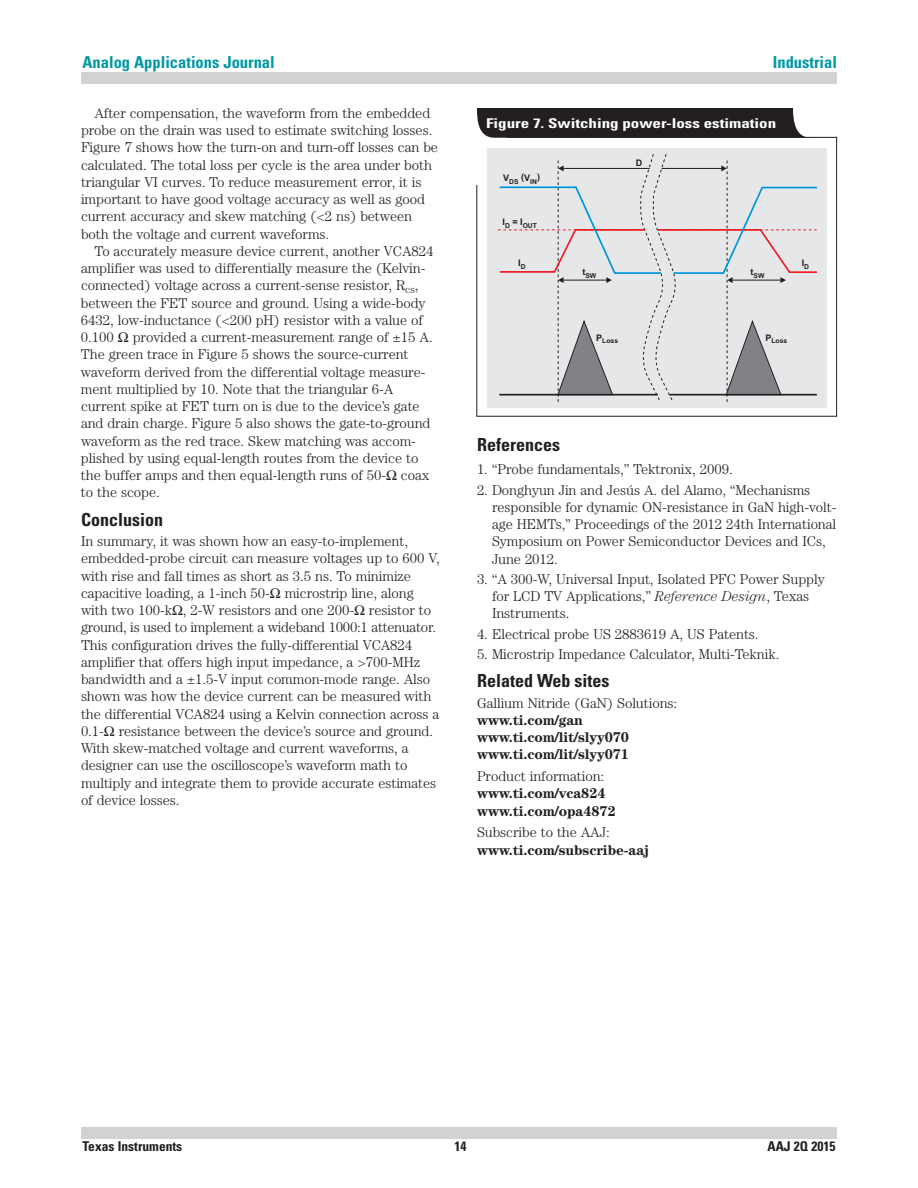
<style>
.page{position:relative;width:918px;height:1188px;background:#fff}
.page>*{position:absolute;margin:0;border:0;box-sizing:border-box;transform-origin:0 0}
.t1{font:700 condensed 18px "Univers";color:#231f20}
.t2{font:700 condensed 16.5px "Univers";color:#0097a4}
.t3{font:300 14.25px/17.2px "Century";letter-spacing:-.005em;color:#231f20}
.t4{font:700 14.25px/17.2px "Century";letter-spacing:-.005em;color:#231f20}
.t5{font:700 condensed 13.5px "Univers";color:#fff;scale:1.26 1}
.t6{font:700 condensed 13.5px "Univers";color:#231f20}
.t7{font:700 9px "Arial";color:#231f20}
.t8{font:700 6.75px "Arial";color:#231f20}
.s1{font-style:italic}
</style>
<div class="page">
<div style="left:81px;top:1127px;width:756px;height:11px;background:#d1d2d4"></div>
<div style="left:81px;top:73px;width:756px;height:11px;background:#d1d2d4"></div>
<div style="left:476px;top:137px;width:361px;height:280px;border:1px solid #231f20"></div>
<div style="left:474px;top:109px;width:33px;height:75px;background:#fff"></div>
<svg style="left:477px;top:108px;width:334px;height:30px;background:#2e2b2c"></svg>
<div style="left:488px;top:148px;width:339px;height:260px;background:#e6e7e9"></div>
<svg style="left:498px;top:154px;width:319px;height:248px"></svg>
<hr style="left:499px;top:394px;width:159px;height:2px;background:#231f20">
<hr style="left:669px;top:394px;width:148px;height:2px;background:#231f20">
<p class="t2" style="left:83px;top:52px;width:194px">Analog Applications Journal</p>
<p class="t2" style="left:773px;top:52px;width:66px">Industrial</p>
<p class="t3" style="left:81px;top:104px;width:359px;text-indent:13px">After compensation, the waveform from the embedded probe on the drain was used to estimate switching losses.<br>Figure 7 shows how the turn-on and turn-off losses can be calculated. The total loss per cycle is the area under both triangular VI curves. To reduce measurement error, it is important to have good voltage accuracy as well as good current accuracy and skew matching (&lt;2 ns) between both the voltage and current waveforms.</p>
<p class="t3" style="left:81px;top:242px;width:354px;text-indent:14px">To accurately measure device current, another VCA824 amplifier was used to differentially measure the (Kelvin&shy;connected) voltage across a current-sense resistor, R<sub>cs</sub>, between the FET source and ground. Using a wide-body 6432, low-inductance (&lt;200 pH) resistor with a value of 0.100</p>
<p class="t5" style="left:486px;top:114px;width:232px">Figure 7. Switching power-loss estimation</p>
<p class="t7" style="left:636px;top:159px;width:8px">D</p>
<p class="t7" style="left:503px;top:174px;width:8px">V</p>
<p class="t7" style="left:521px;top:174px;width:20px">(V )</p>
<p class="t8" style="left:509px;top:179px;width:11px">DS</p>
<p class="t8" style="left:530px;top:179px;width:8px">IN</p>
<p class="t7" style="left:502px;top:218px;width:22px">I = I</p>
<p class="t8" style="left:505px;top:223px;width:6px">D</p>
<p class="t8" style="left:523px;top:223px;width:16px">OUT</p>
<p class="t7" style="left:518px;top:260px;width:9px">I<sub>D</sub></p>
<p class="t7" style="left:802px;top:259px;width:9px">I<sub>D</sub></p>
<p class="t8" style="left:582px;top:273px;width:15px"><sup>t</sup>SW</p>
<p class="t8" style="left:751px;top:273px;width:15px"><sup>t</sup>SW</p>
<p class="t3" style="left:81px;top:328px;width:353px;text-indent:52px">provided a current-measurement range of ±15 A.<br>The green trace in Figure 5 shows the source-current waveform derived from the differential voltage measure&shy;ment multiplied by 10. Note that the triangular 6-A current spike at FET turn on is due to the device’s gate and drain charge. Figure 5 also shows the gate-to-ground waveform as the red trace. Skew matching was accom&shy;plished by using equal-length routes from the device to the buffer amps and then equal-length runs of 50- coax to the scope.</p>
<p class="t1" style="left:81px;top:508px;width:84px">Conclusion</p>
<p class="t3" style="left:81px;top:532px;width:360px">In summary, it was shown how an easy-to-implement, embedded-probe circuit can measure voltages up to 600 V, with rise and fall times as short as 3.5 ns. To minimize capacitive loading, a 1-inch 50- microstrip line, along with two 100-k , 2-W resistors and one 200- resistor to ground, is used to implement a wideband 1000:1 attenuator.<br>This configuration drives the fully-differential VCA824 amplifier that offers high input impedance, a &gt;700-MHz bandwidth and a ±1.5-V input common-mode range. Also shown was how the device current can be measured with the differential VCA824 using a Kelvin connection across a 0.1- resistance between the device’s source and ground.<br>With skew-matched voltage and current waveforms, a designer can use the oscilloscope’s waveform math to multiply and integrate them to provide accurate estimates of device losses.</p>
<p class="t8" style="left:596px;top:338px;width:23px"><sup>P</sup>Loss</p>
<p class="t8" style="left:765px;top:338px;width:23px"><sup>P</sup>Loss</p>
<p class="t1" style="left:477px;top:434px;width:84px">References</p>
<p class="t3" style="left:477px;top:461px;width:257px">1. “Probe fundamentals,” Tektronix, 2009.</p>
<p class="t3" style="left:492px;top:481px;width:346px;text-indent:-15px">2. Donghyun Jin and Jesús A. del Alamo, “Mechanisms responsible for dynamic ON-resistance in GaN high-volt&shy;age HEMTs,” Proceedings of the 2012 24th International Symposium on Power Semiconductor Devices and ICs, June 2012.</p>
<p class="t3" style="left:492px;top:570px;width:334px;text-indent:-15px">3. “A 300-W, Universal Input, Isolated PFC Power Supply for LCD TV Applications,” <span class="s1">Reference Design</span>, Texas<br>Instruments.</p>
<p class="t3" style="left:477px;top:625px;width:283px">4. Electrical probe US 2883619 A, US Patents.</p>
<p class="t3" style="left:477px;top:645px;width:304px">5. Microstrip Impedance Calculator, Multi-Teknik.</p>
<p class="t1" style="left:477px;top:670px;width:134px">Related Web sites</p>
<p class="t3" style="left:477px;top:694px;width:202px">Gallium Nitride (GaN) Solutions:</p>
<p class="t4" style="left:477px;top:711px;width:154px">www.ti.com/gan www.ti.com/lit/slyy070 www.ti.com/lit/slyy071</p>
<p class="t3" style="left:477px;top:767px;width:129px">Product information:</p>
<p class="t4" style="left:477px;top:785px;width:140px">www.ti.com/vca824 www.ti.com/opa4872</p>
<p class="t3" style="left:477px;top:824px;width:134px">Subscribe to the AAJ:</p>
<p class="t4" style="left:477px;top:841px;width:174px">www.ti.com/subscribe-aaj</p>
<p class="t6" style="left:82px;top:1138px;width:101px">Texas Instruments</p>
<p class="t6" style="left:455px;top:1138px;width:13px">14</p>
<p class="t6" style="left:767px;top:1138px;width:70px">AAJ 2Q 2015</p>
</div>
